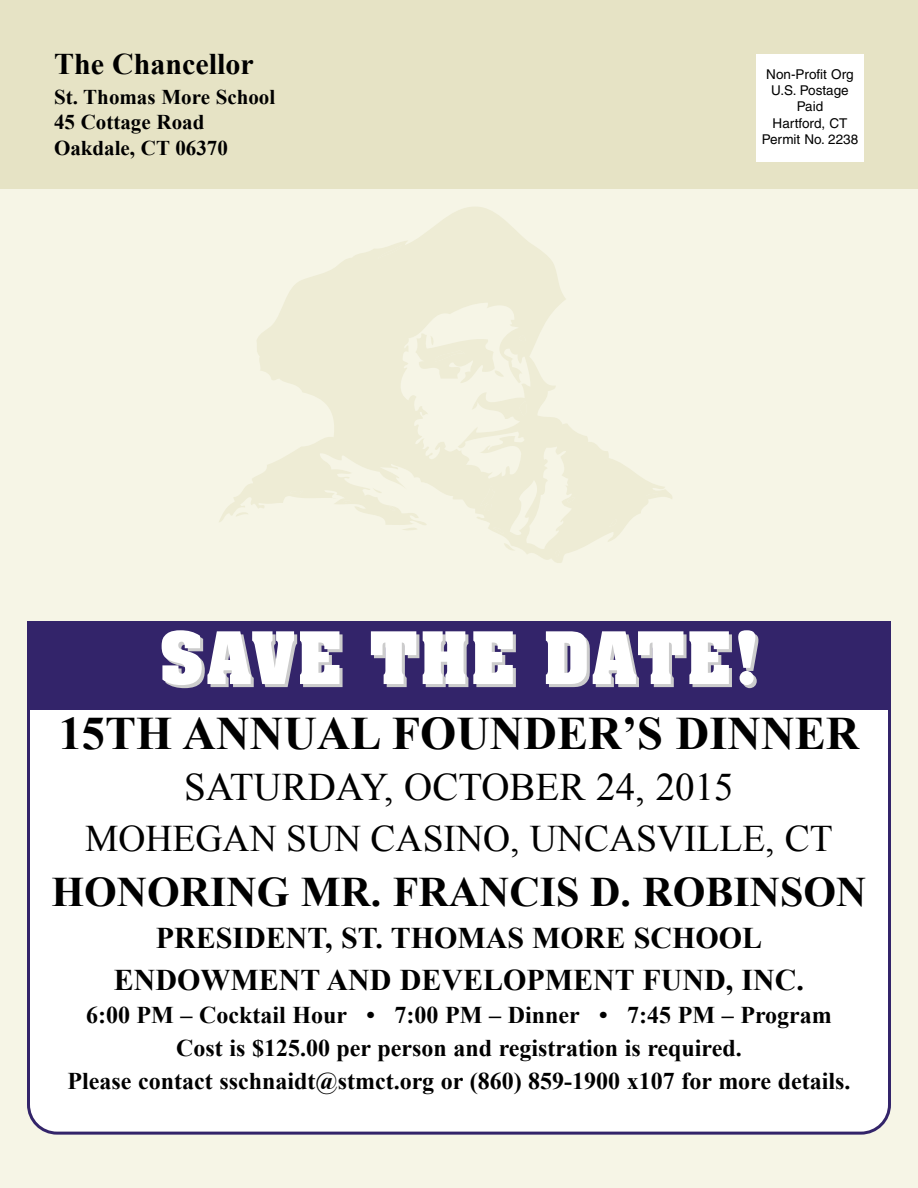
<style>
.page{position:relative;width:918px;height:1188px;background:#fff}
.page>*{position:absolute;margin:0;border:0;box-sizing:border-box;transform-origin:0 0}
.t1{font:700 61.5px "Aachen";letter-spacing:.05em;color:#fff}
.t2{font:700 46.5px "Times New Roman";color:#000}
.t3{font:700 42px "Times New Roman";color:#000}
.t4{font:39px "Times New Roman";color:#000}
.t5{font:37.5px "Times New Roman";color:#000}
.t6{font:700 30px/42px "Times New Roman";color:#000;text-align:center}
.t7{font:700 24px/33px "Times New Roman";color:#000;text-align:center}
.t8{font:700 21px/25.2px "Times New Roman";color:#000}
.t9{font:13.5px/16.2px "Helvetica";color:#000;text-align:center}
</style>
<div class="page">
<div style="left:0;top:107px;width:918px;height:1081px;background:#f6f5e6"></div>
<div style="left:0;top:0;width:918px;height:189px;background:#e6e3c5"></div>
<svg style="left:219px;top:207px;width:453px;height:356px"></svg>
<svg style="left:646px;top:494px;width:12px;height:2px"></svg>
<svg style="left:609px;top:519px;width:8px;height:8px"></svg>
<svg style="left:567px;top:497px;width:8px;height:6px"></svg>
<svg style="left:556px;top:550px;width:3px;height:7px"></svg>
<svg style="left:519px;top:400px;width:8px;height:15px"></svg>
<svg style="left:518px;top:335px;width:8px;height:6px"></svg>
<svg style="left:504px;top:543px;width:11px;height:8px"></svg>
<svg style="left:492px;top:528px;width:12px;height:6px"></svg>
<svg style="left:480px;top:487px;width:15px;height:24px"></svg>
<svg style="left:402px;top:528px;width:16px;height:2px"></svg>
<svg style="left:389px;top:506px;width:7px;height:5px"></svg>
<svg style="left:377px;top:245px;width:25px;height:14px"></svg>
<svg style="left:373px;top:488px;width:9px;height:5px"></svg>
<svg style="left:343px;top:500px;width:9px;height:3px"></svg>
<svg style="left:290px;top:490px;width:13px;height:4px"></svg>
<svg style="left:236px;top:512px;width:12px;height:5px"></svg>
<div style="left:756px;top:54px;width:108px;height:108px;background:#fff"></div>
<div style="left:27px;top:710px;width:864px;height:425px;background:#fff"></div>
<div style="left:27px;top:621px;width:864px;height:89px;background:#33246a"></div>
<p class="t6" style="left:54px;top:43px;width:201px">The Chancellor</p>
<p class="t8" style="left:54px;top:85px;width:223px">St. Thomas More School<br>45 Cottage Road<br>Oakdale, CT 06370</p>
<p class="t9" style="left:762px;top:68px;width:98px">Non-Profit Org<br>U.S. Postage<br>Paid<br>Hartford, CT<br>Permit No. 2238</p>
<h1 class="t1" style="left:160px;top:627px;width:602px">SAVE THE DATE!</h1>
<h2 class="t2" style="left:59px;top:708px;width:802px">15TH ANNUAL FOUNDER’S DINNER</h2>
<h3 class="t4" style="left:184px;top:765px;width:551px">SATURDAY, OCTOBER 24, 2015</h3>
<h3 class="t5" style="left:85px;top:818px;width:749px">MOHEGAN SUN CASINO, UNCASVILLE, CT</h3>
<h3 class="t3" style="left:51px;top:869px;width:817px">HONORING MR. FRANCIS D. ROBINSON</h3>
<p class="t6" style="left:114px;top:917px;width:692px">PRESIDENT, ST. THOMAS MORE SCHOOL<br>ENDOWMENT AND DEVELOPMENT FUND, INC.</p>
<p class="t7" style="left:68px;top:999px;width:784px">6:00 PM – Cocktail Hour • 7:00 PM – Dinner • 7:45 PM – Program<br>Cost is $125.00 per person and registration is required.<br>Please contact sschnaidt@stmct.org or (860) 859-1900 x107 for more details.</p>
</div>
